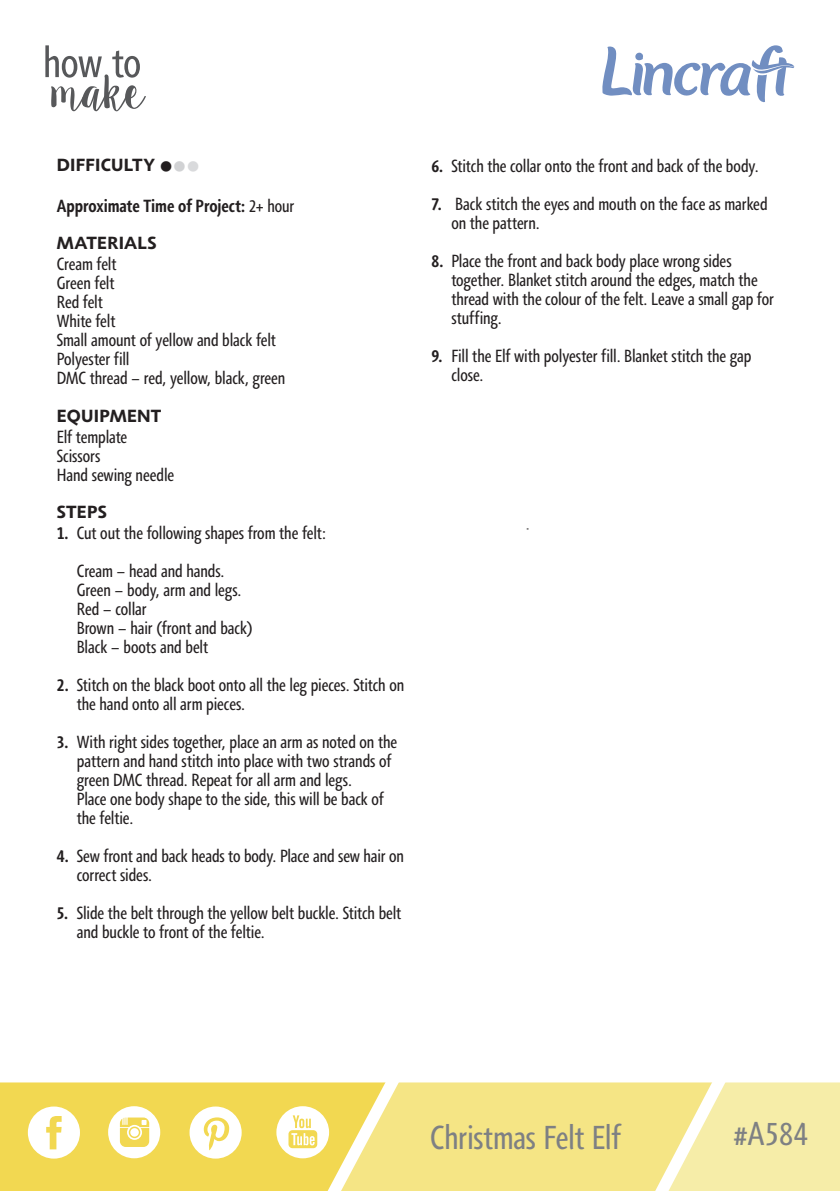
<style>
.page{position:relative;width:840px;height:1191px;background:#fff}
.page>*{position:absolute;margin:0;border:0;box-sizing:border-box;transform-origin:0 0}
.t1{font:condensed 34px "Agilita LT Pro";letter-spacing:-.01em;color:#7e8083}
.t2{font:condensed 18px/19px "Agilita LT Pro";letter-spacing:-.005em;color:#231f20}
.t3{font:700 condensed 18px/37px "Agilita LT Pro";letter-spacing:-.005em;color:#231f20}
.t4{font:700 18px "Agilita LT Pro";letter-spacing:.015em;color:#231f20}
.s1{color:#d1d2d4}
.s2{color:#d9dadc}
.s3{font-weight:400}
.s4{font-stretch:normal}
.s5{font-weight:700}
</style>
<div class="page">
<svg style="left:45px;top:45px;width:101px;height:66px"></svg>
<svg style="left:602px;top:45px;width:191px;height:57px"></svg>
<div style="left:0;top:1082px;width:276px;height:109px;background:#f2d851"></div>
<div style="left:410px;top:1082px;width:219px;height:109px;background:#f5e585"></div>
<svg style="left:629px;top:1082px;width:210px;height:109px;background:#f6eca4"></svg>
<svg style="left:189px;top:1106px;width:52px;height:52px"></svg>
<svg style="left:28px;top:1106px;width:52px;height:52px"></svg>
<svg style="left:276px;top:1082px;width:134px;height:109px"></svg>
<svg style="left:108px;top:1106px;width:52px;height:52px"></svg>
<p class="t4" style="left:57px;top:151px;width:144px">DIFFICULTY ●<span class="s1">●</span><span class="s2">●</span></p>
<p class="t3" style="left:57px;top:187px;width:239px">Approximate Time of Project: <span class="s3">2+ hour<br></span><span class="s4">MATERIALS</span></p>
<p class="t2" style="left:57px;top:254px;width:230px">Cream felt<br>Green felt<br>Red felt<br>White felt<br>Small amount of yellow and black felt<br>Polyester fill<br>DMC thread – red, yellow, black, green</p>
<p class="t4" style="left:57px;top:402px;width:106px">EQUIPMENT</p>
<p class="t2" style="left:57px;top:427px;width:119px">Elf template<br>Scissors<br>Hand sewing needle</p>
<p class="t4" style="left:57px;top:498px;width:51px">STEPS</p>
<p class="t2" style="left:77px;top:514px;width:250px;line-height:38px;text-indent:-20px"><span class="s5">1.</span> Cut out the following shapes from the felt:<br>Cream – head and hands.</p>
<p class="t2" style="left:77px;top:580px;width:177px">Green – body, arm and legs.<br>Red – collar<br>Brown – hair (front and back)<br>Black – boots and belt</p>
<p class="t2" style="left:77px;top:675px;width:329px;text-indent:-20px"><span class="s5">2.</span> Stitch on the black boot onto all the leg pieces. Stitch on the hand onto all arm pieces.</p>
<p class="t2" style="left:77px;top:732px;width:322px;text-indent:-20px"><span class="s5">3.</span> With right sides together, place an arm as noted on the pattern and hand stitch into place with two strands of green DMC thread. Repeat for all arm and legs.<br>Place one body shape to the side, this will be back of the feltie.</p>
<p class="t2" style="left:77px;top:846px;width:328px;text-indent:-20px"><span class="s5">4.</span> Sew front and back heads to body. Place and sew hair on correct sides.</p>
<p class="t2" style="left:77px;top:903px;width:326px;text-indent:-20px"><span class="s5">5.</span> Slide the belt through the yellow belt buckle. Stitch belt and buckle to front of the feltie.</p>
<p class="t2" style="left:431px;top:157px;width:328px"><span class="s5">6.</span> Stitch the collar onto the front and back of the body.</p>
<p class="t2" style="left:451px;top:195px;width:317px;text-indent:-20px"><span class="s5">7.</span> Back stitch the eyes and mouth on the face as marked on the pattern.</p>
<p class="t2" style="left:451px;top:252px;width:324px;text-indent:-20px"><span class="s5">8.</span> Place the front and back body place wrong sides together. Blanket stitch around the edges, match the thread with the colour of the felt. Leave a small gap for stuffing.</p>
<p class="t2" style="left:451px;top:347px;width:301px;text-indent:-20px"><span class="s5">9.</span> Fill the Elf with polyester fill. Blanket stitch the gap close.</p>
<h1 class="t1" style="left:430px;top:1114px;width:192px">Christmas Felt Elf</h1>
<h1 class="t1" style="left:732px;top:1109px;width:77px">#A584</h1>
</div>
